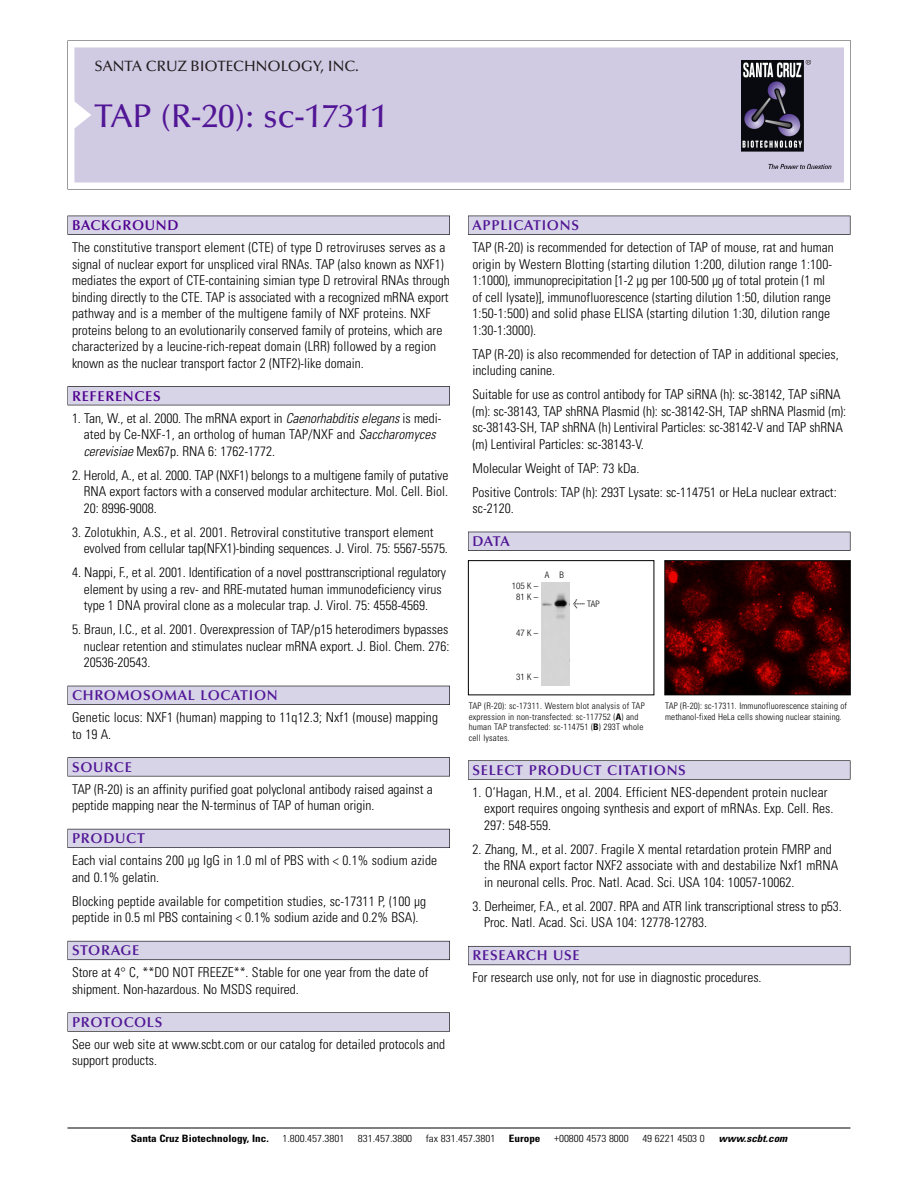
<style>
.page{position:relative;width:918px;height:1188px;background:#fff}
.page>*{position:absolute;margin:0;border:0;box-sizing:border-box;transform-origin:0 0}
.t1{font:500 33px "Optima";color:#511695}
.t2{font:500 15px "Optima";color:#231f20}
.t3{font:600 14.25px "Optima";letter-spacing:.05em;color:#511695}
.t4{font:600 14.25px "Optima";letter-spacing:.05em;color:#50008e}
.t5{font:300 condensed 13.5px/16.5px "Univers";color:#000}
.t6{font:300 condensed 10.2px "Univers";color:#000;scale:1.1 1}
.t7{font:700 condensed 10.2px "Univers";color:#000;scale:1.1 1}
.t8{font:italic 700 condensed 10.2px "Univers";color:#000;scale:1.1 1}
.t9{font:300 condensed 9px/10.5px "Univers";letter-spacing:.02em;color:#000}
.t10{font:300 condensed 9px "Helvetica Neue";color:#000}
.s1{font-style:italic}
.s2{font-family:"Meta Plus";font-weight:400;font-stretch:normal;font-size:10.5px}
.s3{font-weight:700}
</style>
<div class="page">
<svg style="left:74px;top:41px;width:777px;height:148px"></svg>
<div style="left:74px;top:47px;width:770px;height:135px;background:#d1cae3"></div>
<img style="left:741px;top:60px;width:90px;height:108px">
<div style="left:68px;top:216px;width:382px;height:19px;background:#535256"></div>
<div style="left:68px;top:216px;width:381px;height:18px;background:#d7d4e8"></div>
<div style="left:68px;top:386px;width:382px;height:19px;background:#515155"></div>
<div style="left:68px;top:387px;width:381px;height:18px;background:#d7d4e8"></div>
<div style="left:68px;top:686px;width:382px;height:19px;background:#515057"></div>
<div style="left:68px;top:686px;width:381px;height:18px;background:#d7d4e8"></div>
<div style="left:68px;top:757px;width:382px;height:19px;background:#575659"></div>
<div style="left:68px;top:758px;width:381px;height:18px;background:#d7d4e8"></div>
<div style="left:68px;top:829px;width:382px;height:19px;background:#595860"></div>
<div style="left:68px;top:829px;width:381px;height:18px;background:#d7d4e8"></div>
<div style="left:68px;top:941px;width:382px;height:19px;background:#64626c"></div>
<div style="left:68px;top:941px;width:381px;height:18px;background:#d7d4e8"></div>
<div style="left:68px;top:1012px;width:382px;height:20px;background:#636364"></div>
<div style="left:68px;top:1013px;width:381px;height:18px;background:#d7d4e8"></div>
<div style="left:468px;top:216px;width:382px;height:19px;background:#535256"></div>
<div style="left:468px;top:216px;width:382px;height:18px;background:#d7d4e8"></div>
<div style="left:468px;top:532px;width:382px;height:19px;background:#525156"></div>
<div style="left:468px;top:532px;width:382px;height:18px;background:#d7d4e8"></div>
<div style="left:468px;top:760px;width:382px;height:20px;background:#666"></div>
<div style="left:468px;top:761px;width:382px;height:18px;background:#d7d4e8"></div>
<div style="left:468px;top:946px;width:382px;height:19px;background:#5e5d65"></div>
<div style="left:468px;top:947px;width:382px;height:18px;background:#d7d4e8"></div>
<hr style="left:68px;top:1128px;width:782px;height:1px;background:#000">
<div style="left:468px;top:560px;width:186px;height:135px;border:1px solid #000"></div>
<img style="left:542px;top:582px;width:28px;height:103px">
<img style="left:666px;top:562px;width:183px;height:131px">
<div style="left:664px;top:560px;width:187px;height:135px;border:1px solid #000"></div>
<p class="t2" style="left:94px;top:60px;width:266px">SANTA CRUZ BIOTECHNOLOGY, INC.</p>
<p class="t1" style="left:94px;top:102px;width:295px">TAP (R-20): sc-17311</p>
<p class="t4" style="left:72px;top:219px;width:108px">BACKGROUND</p>
<p class="t5" style="left:72px;top:240px;width:379px">The constitutive transport element (CTE) of type D retroviruses serves as a signal of nuclear export for unspliced viral RNAs. TAP (also known as NXF1) mediates the export of CTE-containing simian type D retroviral RNAs through binding directly to the CTE. TAP is associated with a recognized mRNA export pathway and is a member of the multigene family of NXF proteins. NXF proteins belong to an evolutionarily conserved family of proteins, which are characterized by a leucine-rich-repeat domain (LRR) followed by a region known as the nuclear transport factor 2 (NTF2)-like domain.</p>
<p class="t4" style="left:72px;top:390px;width:90px">REFERENCES</p>
<p class="t5" style="left:84px;top:411px;width:359px;text-indent:-12px">1. Tan, W., et al. 2000. The mRNA export in <span class="s1">Caenorhabditis elegans</span>is medi&shy;ated by Ce-NXF-1, an ortholog of human TAP/NXF and <span class="s1">Saccharomyces cerevisiae</span>Mex67p. RNA 6: 1762-1772.</p>
<p class="t5" style="left:84px;top:468px;width:366px;text-align:justify;text-indent:-12px">2. Herold, A., et al. 2000. TAP (NXF1) belongs to a multigene family of putative RNA export factors with a conserved modular architecture. Mol. Cell. Biol.<br>20: 8996-9008.</p>
<p class="t5" style="left:84px;top:525px;width:366px;text-indent:-12px">3. Zolotukhin, A.S., et al. 2001. Retroviral constitutive transport element evolved from cellular tap(NFX1)-binding sequences. J. Virol. 75: 5567-5575.</p>
<p class="t5" style="left:72px;top:565px;width:376px;text-align:center">4. Nappi, F., et al. 2001. Identification of a novel posttranscriptional regulatory element by using a rev- and RRE-mutated human immunodeficiency virus type 1 DNA proviral clone as a molecular trap. J. Virol. 75: 4558-4569.</p>
<p class="t5" style="left:84px;top:622px;width:367px;text-align:justify;text-indent:-12px">5. Braun, I.C., et al. 2001. Overexpression of TAP/p15 heterodimers bypasses nuclear retention and stimulates nuclear mRNA export. J. Biol. Chem. 276:<br>20536-20543.</p>
<p class="t3" style="left:72px;top:689px;width:207px">CHROMOSOMAL LOCATION</p>
<p class="t5" style="left:72px;top:711px;width:368px">Genetic locus: NXF1 (human) mapping to 11q12.3; Nxf1 (mouse) mapping to 19 A.</p>
<p class="t3" style="left:72px;top:761px;width:61px">SOURCE</p>
<p class="t5" style="left:72px;top:782px;width:362px">TAP (R-20) is an affinity purified goat polyclonal antibody raised against a peptide mapping near the N-terminus of TAP of human origin.</p>
<p class="t3" style="left:72px;top:832px;width:74px">PRODUCT</p>
<p class="t5" style="left:72px;top:854px;width:367px">Each vial contains 200 µg IgG in 1.0 ml of PBS with &lt; 0.1% sodium azide and 0.1% gelatin.</p>
<p class="t5" style="left:72px;top:894px;width:356px">Blocking peptide available for competition studies, sc-17311 P, (100 µg peptide in 0.5 ml PBS containing &lt; 0.1% sodium azide and 0.2% BSA).</p>
<p class="t3" style="left:72px;top:945px;width:69px">STORAGE</p>
<p class="t5" style="left:72px;top:966px;width:358px">Store at 4° C, **DO NOT FREEZE**. Stable for one year from the date of shipment. Non-hazardous. No MSDS required.</p>
<p class="t3" style="left:72px;top:1016px;width:92px">PROTOCOLS</p>
<p class="t5" style="left:72px;top:1037px;width:375px">See our web site at www.scbt.com or our catalog for detailed protocols and support products.</p>
<p class="t3" style="left:473px;top:219px;width:108px">APPLICATIONS</p>
<p class="t5" style="left:473px;top:240px;width:363px">TAP (R-20) is recommended for detection of TAP of mouse, rat and human origin by Western Blotting (starting dilution 1:200, dilution range 1:100- 1:1000), immunoprecipitation [1-2 µg per 100-500 µg of total protein (1 ml of cell lysate)], immunofluorescence (starting dilution 1:50, dilution range 1:50-1:500) and solid phase ELISA (starting dilution 1:30, dilution range 1:30-1:3000).</p>
<p class="t5" style="left:473px;top:347px;width:368px">TAP (R-20) is also recommended for detection of TAP in additional species, including canine.</p>
<p class="t5" style="left:473px;top:387px;width:375px">Suitable for use as control antibody for TAP siRNA (h): sc-38142, TAP siRNA (m): sc-38143, TAP shRNA Plasmid (h): sc-38142-SH, TAP shRNA Plasmid (m): sc-38143-SH, TAP shRNA (h) Lentiviral Particles: sc-38142-V and TAP shRNA (m) Lentiviral Particles: sc-38143-V.</p>
<p class="t5" style="left:473px;top:461px;width:169px">Molecular Weight of TAP: 73 kDa.</p>
<p class="t5" style="left:473px;top:485px;width:366px">Positive Controls: TAP (h): 293T Lysate: sc-114751 or HeLa nuclear extract: sc-2120.</p>
<p class="t3" style="left:473px;top:535px;width:39px">DATA</p>
<p class="t10" style="left:545px;top:571px;width:21px">A B</p>
<p class="t10" style="left:512px;top:583px;width:28px">105 K –</p>
<p class="t10" style="left:516px;top:594px;width:24px">81 K –</p>
<p class="t10" style="left:516px;top:630px;width:24px">47 K –</p>
<p class="t10" style="left:516px;top:673px;width:24px">31 K –</p>
<p class="t10" style="left:573px;top:601px;width:28px"><span class="s2">&lt;</span> TAP</p>
<p class="t9" style="left:469px;top:702px;width:178px">TAP (R-20): sc-17311. Western blot analysis of TAP expression in non-transfected: sc-117752 (<span class="s3">A</span>) and human TAP transfected: sc-114751 (<span class="s3">B</span>) 293T whole cell lysates.</p>
<p class="t9" style="left:665px;top:702px;width:184px">TAP (R-20): sc-17311. Immunofluorescence staining of methanol-fixed HeLa cells showing nuclear staining.</p>
<p class="t3" style="left:473px;top:764px;width:215px">SELECT PRODUCT CITATIONS</p>
<p class="t5" style="left:484px;top:785px;width:351px;text-indent:-12px">1. O’Hagan, H.M., et al. 2004. Efficient NES-dependent protein nuclear export requires ongoing synthesis and export of mRNAs. Exp. Cell. Res.<br>297: 548-559.</p>
<p class="t5" style="left:484px;top:842px;width:356px;text-indent:-12px">2. Zhang, M., et al. 2007. Fragile X mental retardation protein FMRP and the RNA export factor NXF2 associate with and destabilize Nxf1 mRNA in neuronal cells. Proc. Natl. Acad. Sci. USA 104: 10057-10062.</p>
<p class="t5" style="left:484px;top:899px;width:359px;text-indent:-12px">3. Derheimer, F.A., et al. 2007. RPA and ATR link transcriptional stress to p53.<br>Proc. Natl. Acad. Sci. USA 104: 12778-12783.</p>
<p class="t3" style="left:473px;top:950px;width:109px">RESEARCH USE</p>
<p class="t5" style="left:473px;top:971px;width:291px">For research use only, not for use in diagnostic procedures.</p>
<p class="t7" style="left:131px;top:1135px;width:127px">Santa Cruz Biotechnology, Inc.</p>
<p class="t6" style="left:282px;top:1135px;width:58px">1.800.457.3801</p>
<p class="t6" style="left:358px;top:1135px;width:51px">831.457.3800</p>
<p class="t6" style="left:426px;top:1135px;width:65px">fax 831.457.3801</p>
<p class="t7" style="left:509px;top:1135px;width:30px">Europe</p>
<p class="t6" style="left:554px;top:1135px;width:69px">+00800 4573 8000</p>
<p class="t6" style="left:642px;top:1135px;width:58px">49 6221 4503 0</p>
<p class="t8" style="left:719px;top:1135px;width:66px">www.scbt.com</p>
</div>
